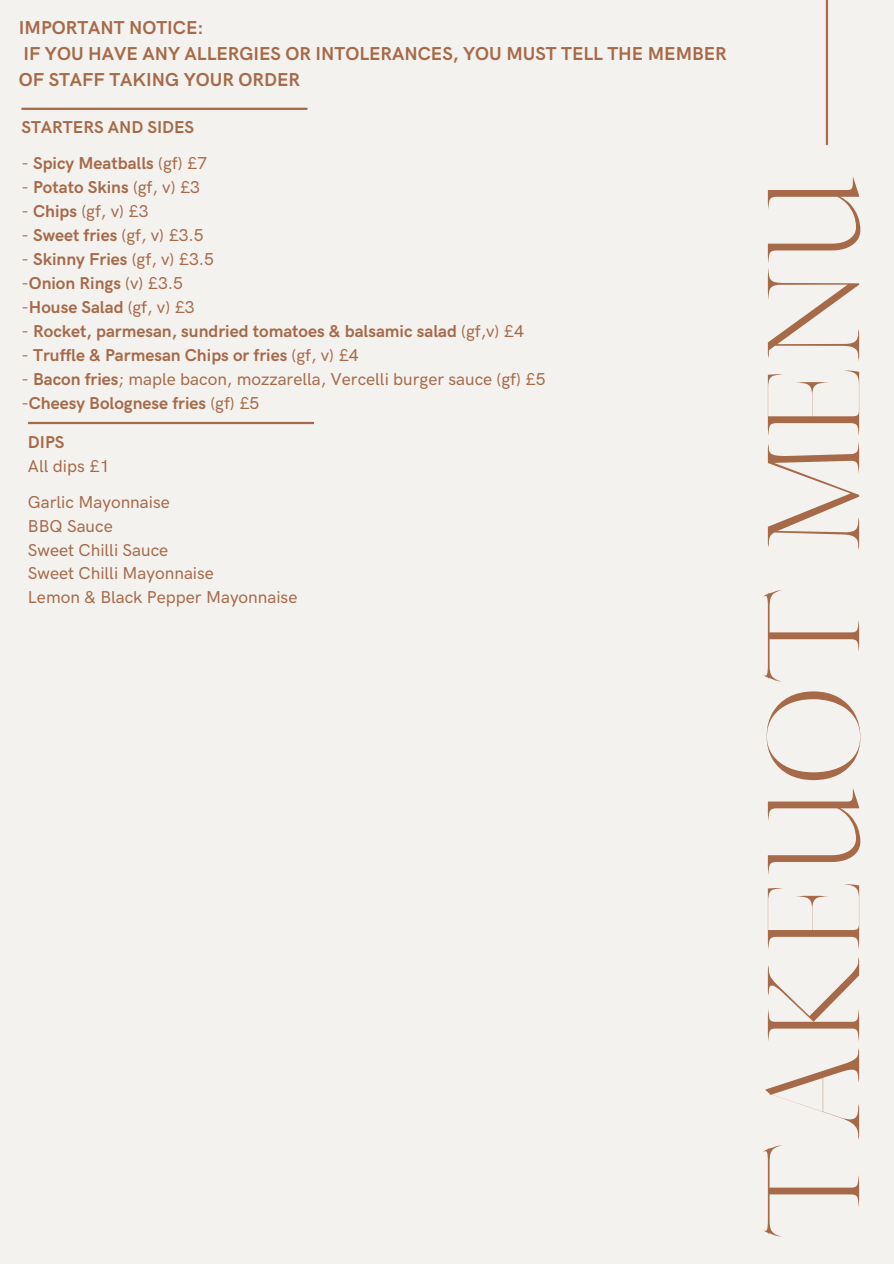
<style>
.page{position:relative;width:894px;height:1264px;background:#fff}
.page>*{position:absolute;margin:0;border:0;box-sizing:border-box;transform-origin:0 0}
.t1{font:300 124.5px "Sharis";color:#a66a49}
.t2{font:700 18.75px/26px "HK Grotesk Pro";color:#a66a49}
.t3{font:700 17.25px "HK Grotesk Pro";color:#a66a49}
.t4{font:500 17.25px "HK Grotesk Pro";color:#a66a49}
.s1{font-weight:500}
.s2{font-weight:700}
</style>
<div class="page">
<div style="left:0;top:0;width:893px;height:1263px;background:#f4f2ef"></div>
<hr style="left:825px;top:0;width:2px;height:144px;background:#a66a49">
<hr style="left:28px;top:422px;width:286px;height:2px;background:#a66a49">
<hr style="left:21px;top:108px;width:286px;height:2px;background:#a66a49">
<p class="t2" style="left:19px;top:15px;width:709px">IMPORTANT NOTICE:<br>IF YOU HAVE ANY ALLERGIES OR INTOLERANCES, YOU MUST TELL THE MEMBER<br>OF STAFF TAKING YOUR ORDER</p>
<h1 class="t3" style="left:21px;top:117px;width:174px">STARTERS AND SIDES</h1>
<p class="t3" style="left:21px;top:153px;width:187px"><span class="s1">-</span> Spicy Meatballs <span class="s1">(gf) £7</span></p>
<h2 class="t3" style="left:21px;top:177px;width:180px"><span class="s1">-</span> Potato Skins <span class="s1">(gf, v) £3</span></h2>
<p class="t4" style="left:21px;top:201px;width:128px">- <span class="s2">Chips</span> (gf, v) £3</p>
<h2 class="t4" style="left:21px;top:225px;width:184px">- <span class="s2">Sweet fries</span> (gf, v) £3.5</h2>
<p class="t4" style="left:21px;top:250px;width:194px">- <span class="s2">Skinny Fries</span> (gf, v) £3.5</p>
<p class="t3" style="left:21px;top:274px;width:163px"><span class="s1">-</span>Onion Rings <span class="s1">(v) £3.5</span></p>
<p class="t3" style="left:21px;top:298px;width:175px"><span class="s1">-</span>House Salad <span class="s1">(gf, v) £3</span></p>
<p class="t3" style="left:21px;top:322px;width:504px"><span class="s1">-</span> Rocket, parmesan, sundried tomatoes &amp; balsamic salad <span class="s1">(gf,v) £4</span></p>
<p class="t3" style="left:21px;top:346px;width:338px"><span class="s1">-</span> Truffle &amp; Parmesan Chips or fries <span class="s1">(gf, v) £4</span></p>
<p class="t4" style="left:21px;top:370px;width:525px">- <span class="s2">Bacon fries</span>; maple bacon, mozzarella, Vercelli burger sauce (gf) £5</p>
<p class="t3" style="left:21px;top:394px;width:239px"><span class="s1">-</span>Cheesy Bolognese fries <span class="s1">(gf) £5</span></p>
<p class="t3" style="left:28px;top:433px;width:38px">DIPS</p>
<p class="t4" style="left:28px;top:456px;width:83px">All dips £1</p>
<p class="t4" style="left:28px;top:493px;width:143px">Garlic Mayonnaise</p>
<p class="t4" style="left:28px;top:516px;width:86px">BBQ Sauce</p>
<p class="t4" style="left:28px;top:540px;width:142px">Sweet Chilli Sauce</p>
<p class="t4" style="left:28px;top:563px;width:187px">Sweet Chilli Mayonnaise</p>
<p class="t4" style="left:28px;top:587px;width:271px">Lemon &amp; Black Pepper Mayonnaise</p>
<p class="t1" style="left:740px;top:1239px;width:1065px;rotate:-90deg">TAKEUOT MENU</p>
</div>
